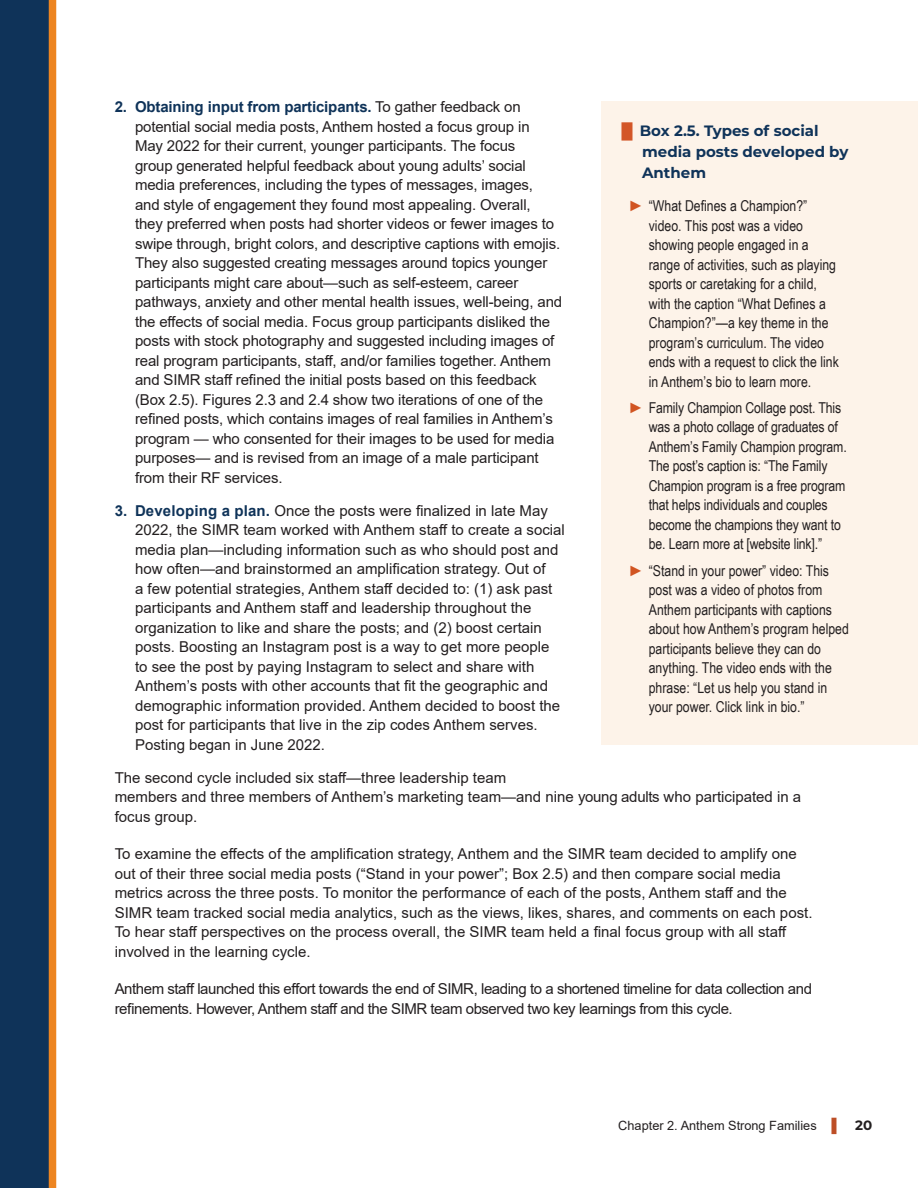
<style>
.page{position:relative;width:918px;height:1188px;background:#fff}
.page>*{position:absolute;margin:0;border:0;box-sizing:border-box;transform-origin:0 0}
.t1{font:15px/19.5px "Arial";color:#231f20}
.t2{font:15px/19.5px "Arial Narrow";color:#231f20}
.t3{font:15px/19.5px "Arial";letter-spacing:-.03em;color:#231f20}
.t4{font:700 15px/21px "Montserrat";color:#0f3359}
.t5{font:12.75px "Arial";color:#231f20}
.s1{font-weight:700;color:#0f3359}
.s2{font-family:"Arial";font-weight:900;color:#d35628}
.s3{font-family:"Arial";color:#d15421}
.s4{font-size:13.5px;color:#bd4e26}
.s5{font-family:"Montserrat";font-weight:700;font-size:13.5px}
</style>
<div class="page">
<div style="left:0;top:0;width:52px;height:1188px;background:#0f3359"></div>
<div style="left:49px;top:0;width:7px;height:1188px;background:#ed8521"></div>
<div style="left:602px;top:101px;width:316px;height:644px;background:#fdf3e9"></div>
<p class="t1" style="left:135px;top:97px;width:429px;text-indent:-20px"><span class="s1">2. Obtaining input from participants.</span> To gather feedback on potential social media posts, Anthem hosted a focus group in<br>May 2022 for their current, younger participants. The focus<br>group generated helpful feedback about young adults’ social media preferences, including the types of messages, images,<br>and style of engagement they found most appealing. Overall, they preferred when posts had shorter videos or fewer images to swipe through, bright colors, and descriptive captions with emojis.<br>They also suggested creating messages around topics younger participants might care about—such as self-esteem, career pathways, anxiety and other mental health issues, well-being, and the effects of social media. Focus group participants disliked the posts with stock photography and suggested including images of real program participants, staff, and/or families together. Anthem and SIMR staff refined the initial posts based on this feedback (Box 2.5). Figures 2.3 and 2.4 show two iterations of one of the refined posts, which contains images of real families in Anthem’s program — who consented for their images to be used for media purposes— and is revised from an image of a male participant from their RF services.</p>
<p class="t1" style="left:135px;top:501px;width:431px;text-indent:-20px"><span class="s1">3. Developing a plan.</span> Once the posts were finalized in late May 2022, the SIMR team worked with Anthem staff to create a social media plan—including information such as who should post and how often—and brainstormed an amplification strategy. Out of<br>a few potential strategies, Anthem staff decided to: (1) ask past participants and Anthem staff and leadership throughout the organization to like and share the posts; and (2) boost certain posts. Boosting an Instagram post is a way to get more people to see the post by paying Instagram to select and share with Anthem’s posts with other accounts that fit the geographic and demographic information provided. Anthem decided to boost the post for participants that live in the zip codes Anthem serves.<br>Posting began in June 2022.</p>
<p class="t1" style="left:115px;top:768px;width:688px">The second cycle included six staff—three leadership team<br>members and three members of Anthem’s marketing team—and nine young adults who participated in a focus group.</p>
<p class="t1" style="left:115px;top:844px;width:699px">To examine the effects of the amplification strategy, Anthem and the SIMR team decided to amplify one out of their three social media posts (“Stand in your power”; Box 2.5) and then compare social media metrics across the three posts. To monitor the performance of each of the posts, Anthem staff and the SIMR team tracked social media analytics, such as the views, likes, shares, and comments on each post.<br>To hear staff perspectives on the process overall, the SIMR team held a final focus group with all staff involved in the learning cycle.</p>
<p class="t3" style="left:115px;top:979px;width:699px">Anthem staff launched this effort towards the end of SIMR, leading to a shortened timeline for data collection and refinements. However, Anthem staff and the SIMR team observed two key learnings from this cycle.</p>
<p class="t4" style="left:642px;top:119px;width:208px;text-indent:-20px"><span class="s2">█</span> Box 2.5. Types of social media posts developed by<br>Anthem</p>
<p class="t2" style="left:649px;top:195px;width:192px;text-indent:-20px"><span class="s3">►</span> “What Defines a Champion?” video. This post was a video showing people engaged in a range of activities, such as playing sports or caretaking for a child, with the caption “What Defines a<br>Champion?”—a key theme in the program’s curriculum. The video ends with a request to click the link in Anthem’s bio to learn more.</p>
<p class="t2" style="left:649px;top:397px;width:199px;text-indent:-20px"><span class="s3">►</span> Family Champion Collage post. This was a photo collage of graduates of Anthem’s Family Champion program.<br>The post’s caption is: “The Family Champion program is a free program that helps individuals and couples become the champions they want to be. Learn more at [website link].”</p>
<p class="t2" style="left:649px;top:560px;width:202px;text-indent:-20px"><span class="s3">►</span> “Stand in your power” video: This post was a video of photos from<br>Anthem participants with captions about how Anthem’s program helped participants believe they can do anything. The video ends with the phrase: “Let us help you stand in your power. Click link in bio.”</p>
<p class="t5" style="left:618px;top:1117px;width:255px">Chapter 2. Anthem Strong Families <span class="s4">▌</span> <span class="s5">20</span></p>
</div>
